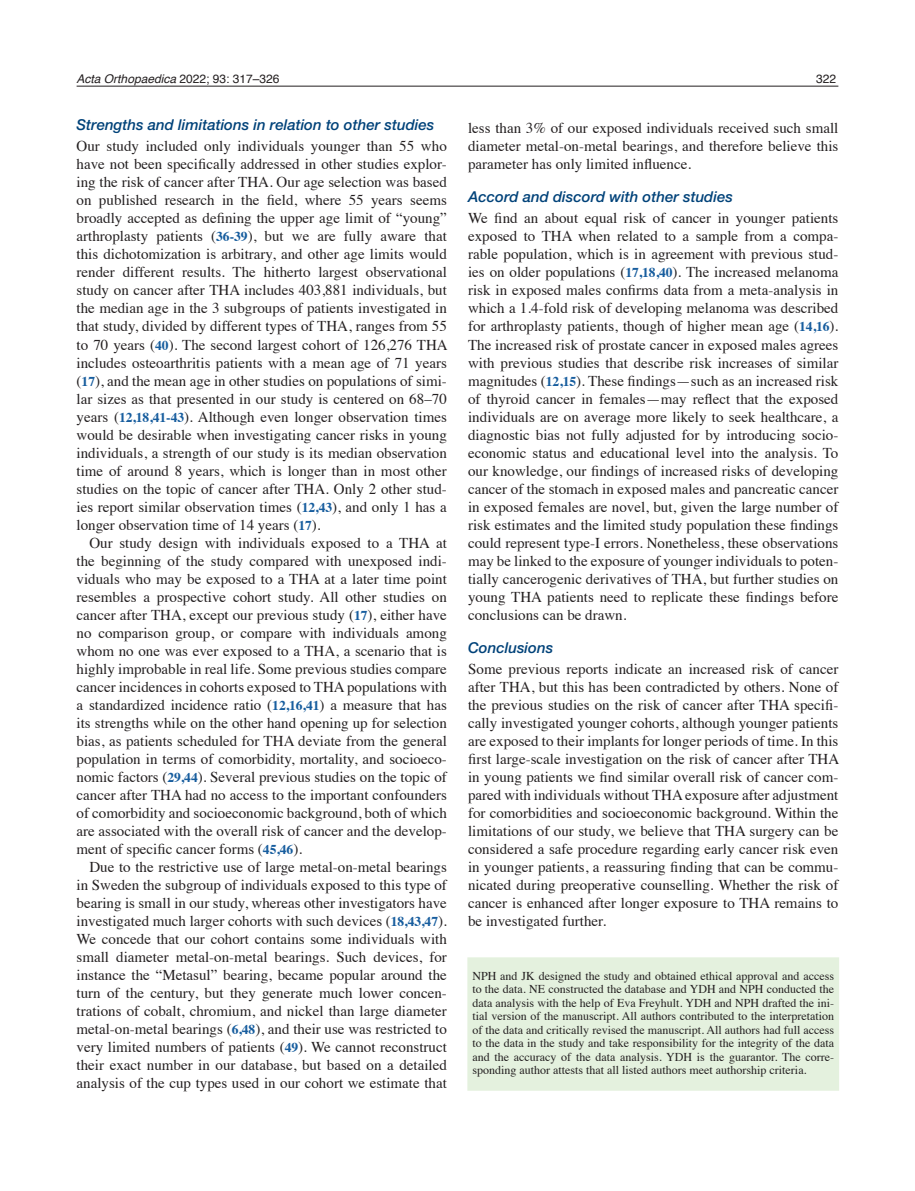
<style>
.page{position:relative;width:915px;height:1191px;background:#fff}
.page>*{position:absolute;margin:0;border:0;box-sizing:border-box;transform-origin:0 0}
.t1{font:15px/18px "Times";color:#231f20;text-align:justify}
.t2{font:italic 500 15px "Helvetica Neue LTW1 G";color:#004279}
.t3{font:12px/13.5px "Times";color:#231f20;text-align:justify}
.t4{font:italic 12px "Helvetica";color:#231f20}
.t5{font:12px "Helvetica";color:#231f20}
.s1{font-style:normal}
.s2{font-weight:700;font-size:13.5px;color:#175d9e}
</style>
<div class="page">
<hr style="left:77px;top:86px;width:761px;height:1px;background:#231f20">
<div style="left:467px;top:957px;width:371px;height:133px;background:#e4f1de;border:2px solid #e4f1de"></div>
<p class="t4" style="left:77px;top:70px;width:204px">Acta Orthopaedica <span class="s1">2022; 93: 317–326</span></p>
<p class="t5" style="left:816px;top:70px;width:22px">322</p>
<p class="t2" style="left:77px;top:116px;width:359px">Strengths and limitations in relation to other studies</p>
<p class="t1" style="left:77px;top:136px;width:372px">Our study included only individuals younger than 55 who have not been specifically addressed in other studies explor&shy;ing the risk of cancer after THA. Our age selection was based on published research in the field, where 55 years seems broadly accepted as defining the upper age limit of “young” arthroplasty patients (<span class="s2">36-39</span>), but we are fully aware that this dichotomization is arbitrary, and other age limits would render different results. The hitherto largest observational study on cancer after THA includes 403,881 individuals, but the median age in the 3 subgroups of patients investigated in that study, divided by different types of THA, ranges from 55 to 70 years (<span class="s2">40</span>). The second largest cohort of 126,276 THA includes osteoarthritis patients with a mean age of 71 years (<span class="s2">17</span>), and the mean age in other studies on populations of simi&shy;lar sizes as that presented in our study is centered on 68–70 years (<span class="s2">12,18,41-43</span>). Although even longer observation times would be desirable when investigating cancer risks in young individuals, a strength of our study is its median observation time of around 8 years, which is longer than in most other studies on the topic of cancer after THA. Only 2 other stud&shy;ies report similar observation times (<span class="s2">12,43</span>), and only 1 has a longer observation time of 14 years (<span class="s2">17</span>).</p>
<p class="t1" style="left:77px;top:532px;width:371px;text-indent:13px">Our study design with individuals exposed to a THA at the beginning of the study compared with unexposed indi&shy;viduals who may be exposed to a THA at a later time point resembles a prospective cohort study. All other studies on cancer after THA, except our previous study (<span class="s2">17</span>), either have no comparison group, or compare with individuals among whom no one was ever exposed to a THA, a scenario that is highly improbable in real life. Some previous studies compare cancer incidences in cohorts exposed to THA populations with a standardized incidence ratio (<span class="s2">12,16,41</span>) a measure that has its strengths while on the other hand opening up for selection bias, as patients scheduled for THA deviate from the general population in terms of comorbidity, mortality, and socioeco&shy;nomic factors (<span class="s2">29,44</span>). Several previous studies on the topic of cancer after THA had no access to the important confounders of comorbidity and socioeconomic background, both of which are associated with the overall risk of cancer and the develop&shy;ment of specific cancer forms (<span class="s2">45,46</span>).</p>
<p class="t1" style="left:77px;top:856px;width:371px;text-indent:13px">Due to the restrictive use of large metal-on-metal bearings in Sweden the subgroup of individuals exposed to this type of bearing is small in our study, whereas other investigators have investigated much larger cohorts with such devices (<span class="s2">18,43,47</span>).<br>We concede that our cohort contains some individuals with small diameter metal-on-metal bearings. Such devices, for instance the “Metasul” bearing, became popular around the turn of the century, but they generate much lower concen&shy;trations of cobalt, chromium, and nickel than large diameter metal-on-metal bearings (<span class="s2">6,48</span>), and their use was restricted to very limited numbers of patients (<span class="s2">49</span>). We cannot reconstruct their exact number in our database, but based on a detailed analysis of the cup types used in our cohort we estimate that</p>
<p class="t1" style="left:468px;top:118px;width:371px">less than 3% of our exposed individuals received such small diameter metal-on-metal bearings, and therefore believe this parameter has only limited influence.</p>
<p class="t2" style="left:468px;top:188px;width:266px">Accord and discord with other studies</p>
<p class="t1" style="left:468px;top:208px;width:371px">We find an about equal risk of cancer in younger patients exposed to THA when related to a sample from a compa&shy;rable population, which is in agreement with previous stud&shy;ies on older populations (<span class="s2">17,18,40</span>). The increased melanoma risk in exposed males confirms data from a meta-analysis in which a 1.4-fold risk of developing melanoma was described for arthroplasty patients, though of higher mean age (<span class="s2">14,16</span>).<br>The increased risk of prostate cancer in exposed males agrees with previous studies that describe risk increases of similar magnitudes (<span class="s2">12,15</span>). These findings—such as an increased risk of thyroid cancer in females—may reflect that the exposed individuals are on average more likely to seek healthcare, a diagnostic bias not fully adjusted for by introducing socio&shy;economic status and educational level into the analysis. To our knowledge, our findings of increased risks of developing cancer of the stomach in exposed males and pancreatic cancer in exposed females are novel, but, given the large number of risk estimates and the limited study population these findings could represent type-I errors. Nonetheless, these observations may be linked to the exposure of younger individuals to poten&shy;tially cancerogenic derivatives of THA, but further studies on young THA patients need to replicate these findings before conclusions can be drawn.</p>
<p class="t2" style="left:468px;top:638px;width:87px">Conclusions</p>
<p class="t1" style="left:468px;top:658px;width:372px">Some previous reports indicate an increased risk of cancer after THA, but this has been contradicted by others. None of the previous studies on the risk of cancer after THA specifi&shy;cally investigated younger cohorts, although younger patients are exposed to their implants for longer periods of time. In this first large-scale investigation on the risk of cancer after THA in young patients we find similar overall risk of cancer com&shy;pared with individuals without THA exposure after adjustment for comorbidities and socioeconomic background. Within the limitations of our study, we believe that THA surgery can be considered a safe procedure regarding early cancer risk even in younger patients, a reassuring finding that can be commu&shy;nicated during preoperative counselling. Whether the risk of cancer is enhanced after longer exposure to THA remains to be investigated further.</p>
<p class="t3" style="left:472px;top:968px;width:363px">NPH and JK designed the study and obtained ethical approval and access to the data. NE constructed the database and YDH and NPH conducted the data analysis with the help of Eva Freyhult. YDH and NPH drafted the ini&shy;tial version of the manuscript. All authors contributed to the interpretation of the data and critically revised the manuscript. All authors had full access to the data in the study and take responsibility for the integrity of the data and the accuracy of the data analysis. YDH is the guarantor. The corre&shy;sponding author attests that all listed authors meet authorship criteria.</p>
</div>
